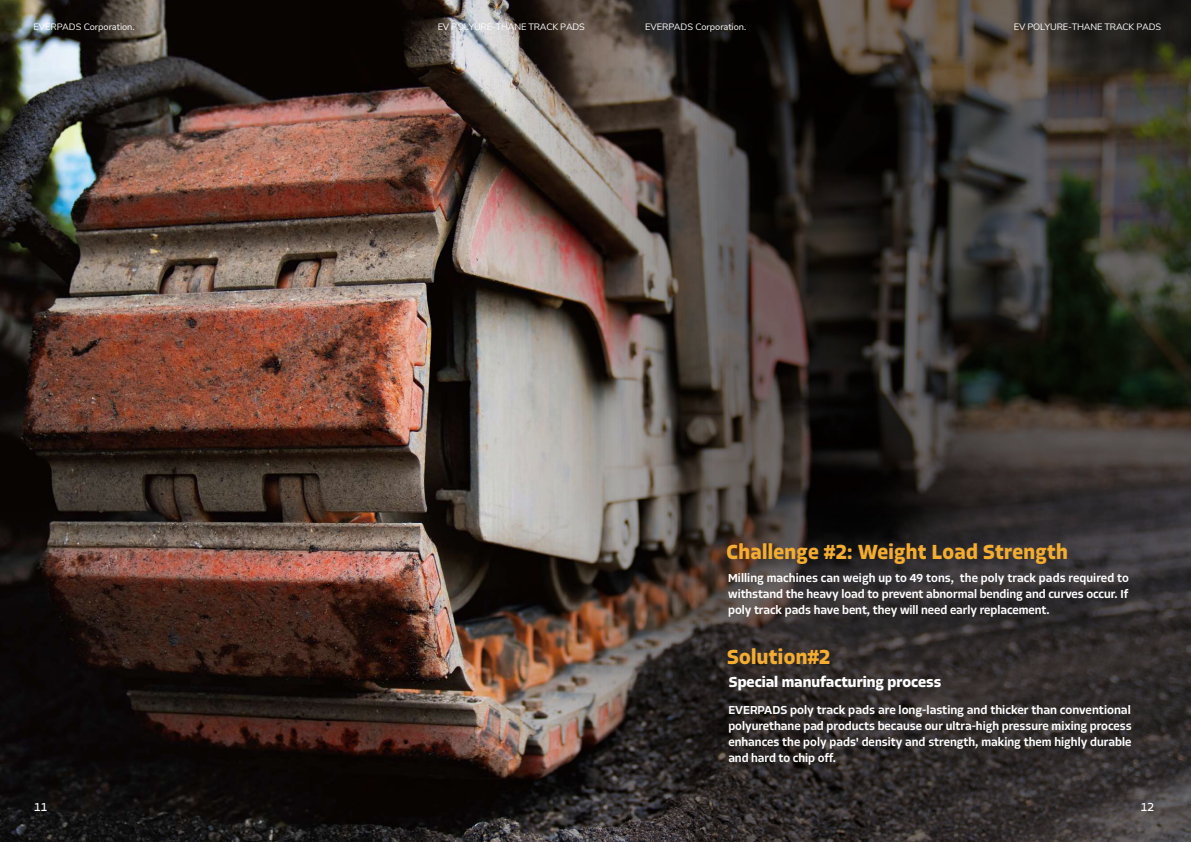
<style>
.page{position:relative;width:1191px;height:842px;background:#fff}
.page>*{position:absolute;margin:0;border:0;box-sizing:border-box;transform-origin:0 0}
.t1{font:700 21.1px "Allotrope";letter-spacing:.02em;color:#f5ad30;scale:.95 1}
.t2{font:700 15px "Allotrope";color:#fefefe}
.t3{font:500 12px/16px "Allotrope";letter-spacing:-.005em;color:#fff;text-align:justify}
.t4{font:12px "Allotrope";color:#fff}
.t5{font:9.2px "Nunito Sans";letter-spacing:-.02em;color:#fff}
.t6{font:9.2px "Nunito Sans";color:#fff}
</style>
<div class="page">
<img style="left:0;top:0;width:286px;height:842px">
<img style="left:286px;top:0;width:905px;height:842px">
<p class="t6" style="left:33px;top:20px;width:103px">EVERPADS Corporation.</p>
<p class="t5" style="left:438px;top:20px;width:149px">EV POLYURE-THANE TRACK PADS</p>
<p class="t6" style="left:645px;top:20px;width:103px">EVERPADS Corporation.</p>
<p class="t5" style="left:1013px;top:20px;width:149px">EV POLYURE-THANE TRACK PADS</p>
<h1 class="t1" style="left:726px;top:538px;width:361px">Challenge #2: Weight Load Strength</h1>
<p class="t3" style="left:728px;top:570px;width:402px">Milling machines can weigh up to 49 tons, the poly track pads required to withstand the heavy load to prevent abnormal bending and curves occur. If poly track pads have bent, they will need early replacement.</p>
<h1 class="t1" style="left:727px;top:643px;width:110px">Solution#2</h1>
<p class="t2" style="left:729px;top:672px;width:214px">Special manufacturing process</p>
<p class="t3" style="left:728px;top:702px;width:405px">EVERPADS poly track pads are long-lasting and thicker than conventional polyurethane pad products because our ultra-high pressure mixing process enhances the poly pads' density and strength, making them highly durable and hard to chip off.</p>
<p class="t4" style="left:34px;top:799px;width:15px">11</p>
<p class="t4" style="left:1140px;top:799px;width:15px">12</p>
</div>
